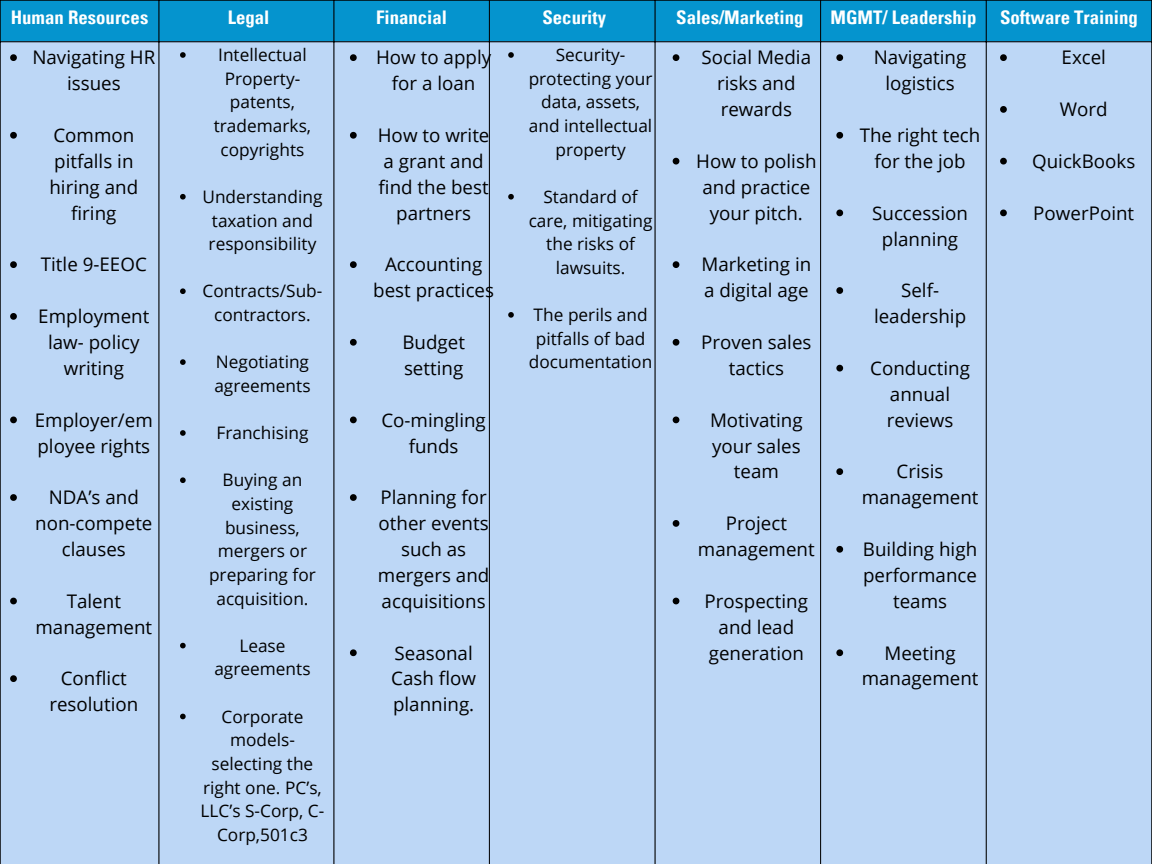
<style>
.page{position:relative;width:1152px;height:864px;background:#fff}
.page>*{position:absolute;margin:0;border:0;box-sizing:border-box;transform-origin:0 0}
.t1{font:18.75px/25.8px "Open Sans";color:#000;text-align:center}
.t2{font:700 condensed 18.75px "Univers LT Pro";color:#fff}
.t3{font:17.25px/23.7px "Open Sans";color:#000;text-align:center}
</style>
<div class="page">
<div style="left:1px;top:1px;width:1150px;height:41px;background:#0594ce"></div>
<div style="left:1px;top:43px;width:1150px;height:821px;background:#bdd7f6"></div>
<hr style="left:0;top:0;width:1px;height:864px;background:#000">
<hr style="left:159px;top:0;width:1px;height:864px;background:#000">
<hr style="left:334px;top:0;width:1px;height:864px;background:#000">
<hr style="left:489px;top:0;width:1px;height:864px;background:#000">
<hr style="left:655px;top:0;width:1px;height:864px;background:#000">
<hr style="left:820px;top:0;width:1px;height:864px;background:#000">
<hr style="left:986px;top:0;width:1px;height:864px;background:#000">
<hr style="left:1151px;top:0;width:1px;height:864px;background:#000">
<hr style="left:0;top:0;width:1152px;height:1px;background:#000">
<hr style="left:0;top:42px;width:1152px;height:1px;background:#000">
<hr style="left:159px;top:863px;width:993px;height:1px;background:#000">
<svg style="left:10px;top:54px;width:7px;height:7px"></svg>
<svg style="left:10px;top:132px;width:7px;height:7px"></svg>
<svg style="left:10px;top:261px;width:7px;height:7px"></svg>
<svg style="left:10px;top:313px;width:7px;height:7px"></svg>
<svg style="left:10px;top:417px;width:7px;height:6px"></svg>
<svg style="left:10px;top:494px;width:7px;height:7px"></svg>
<svg style="left:10px;top:598px;width:7px;height:6px"></svg>
<svg style="left:10px;top:675px;width:7px;height:7px"></svg>
<svg style="left:180px;top:52px;width:6px;height:6px"></svg>
<svg style="left:180px;top:194px;width:6px;height:6px"></svg>
<svg style="left:180px;top:288px;width:6px;height:6px"></svg>
<svg style="left:180px;top:359px;width:6px;height:6px"></svg>
<svg style="left:180px;top:430px;width:6px;height:6px"></svg>
<svg style="left:180px;top:477px;width:6px;height:6px"></svg>
<svg style="left:180px;top:643px;width:6px;height:5px"></svg>
<svg style="left:180px;top:714px;width:6px;height:5px"></svg>
<svg style="left:350px;top:54px;width:7px;height:7px"></svg>
<svg style="left:350px;top:132px;width:7px;height:7px"></svg>
<svg style="left:350px;top:261px;width:7px;height:7px"></svg>
<svg style="left:350px;top:339px;width:7px;height:7px"></svg>
<svg style="left:350px;top:417px;width:7px;height:6px"></svg>
<svg style="left:350px;top:494px;width:7px;height:7px"></svg>
<svg style="left:350px;top:649px;width:7px;height:7px"></svg>
<svg style="left:508px;top:52px;width:6px;height:6px"></svg>
<svg style="left:508px;top:194px;width:6px;height:6px"></svg>
<svg style="left:508px;top:312px;width:6px;height:6px"></svg>
<svg style="left:836px;top:54px;width:7px;height:7px"></svg>
<svg style="left:836px;top:132px;width:7px;height:7px"></svg>
<svg style="left:836px;top:210px;width:7px;height:6px"></svg>
<svg style="left:836px;top:287px;width:7px;height:7px"></svg>
<svg style="left:836px;top:365px;width:7px;height:7px"></svg>
<svg style="left:836px;top:468px;width:7px;height:7px"></svg>
<svg style="left:836px;top:546px;width:7px;height:7px"></svg>
<svg style="left:836px;top:649px;width:7px;height:7px"></svg>
<svg style="left:1000px;top:54px;width:7px;height:7px"></svg>
<svg style="left:1000px;top:106px;width:7px;height:7px"></svg>
<svg style="left:1000px;top:158px;width:7px;height:7px"></svg>
<svg style="left:1000px;top:210px;width:7px;height:6px"></svg>
<svg style="left:673px;top:54px;width:6px;height:7px"></svg>
<svg style="left:673px;top:158px;width:6px;height:7px"></svg>
<svg style="left:673px;top:261px;width:6px;height:7px"></svg>
<svg style="left:673px;top:339px;width:6px;height:7px"></svg>
<svg style="left:673px;top:417px;width:6px;height:6px"></svg>
<svg style="left:673px;top:520px;width:6px;height:7px"></svg>
<svg style="left:673px;top:598px;width:6px;height:6px"></svg>
<p class="t2" style="left:11px;top:10px;width:139px">Human Resources</p>
<p class="t2" style="left:228px;top:10px;width:43px">Legal</p>
<p class="t2" style="left:376px;top:10px;width:72px">Financial</p>
<p class="t2" style="left:542px;top:10px;width:65px">Security</p>
<p class="t2" style="left:676px;top:10px;width:129px">Sales/Marketing</p>
<p class="t2" style="left:830px;top:10px;width:147px">MGMT/ Leadership</p>
<p class="t2" style="left:1000px;top:10px;width:139px">Software Training</p>
<p class="t1" style="left:32px;top:44px;width:124px">Navigating HR issues</p>
<p class="t1" style="left:49px;top:122px;width:90px">Common pitfalls in hiring and firing</p>
<p class="t1" style="left:41px;top:251px;width:108px">Title 9-EEOC</p>
<p class="t1" style="left:38px;top:303px;width:113px">Employment law- policy writing</p>
<p class="t1" style="left:35px;top:406px;width:120px;text-align:left">Employer/em ployee rights</p>
<p class="t1" style="left:35px;top:484px;width:119px">NDA’s and non-compete clauses</p>
<p class="t1" style="left:35px;top:588px;width:118px">Talent management</p>
<p class="t1" style="left:49px;top:665px;width:90px">Conflict resolution</p>
<p class="t3" style="left:214px;top:43px;width:99px">Intellectual<br>Property&shy;patents, trademarks, copyrights</p>
<p class="t3" style="left:202px;top:184px;width:122px">Understanding taxation and responsibility</p>
<p class="t3" style="left:203px;top:279px;width:121px">Contracts/Sub&shy;contractors.</p>
<p class="t3" style="left:214px;top:350px;width:98px;text-align:left">Negotiating agreements</p>
<p class="t3" style="left:216px;top:421px;width:94px">Franchising</p>
<p class="t3" style="left:209px;top:468px;width:108px">Buying an existing business, mergers or preparing for acquisition.</p>
<p class="t3" style="left:214px;top:633px;width:98px">Lease agreements</p>
<p class="t3" style="left:201px;top:704px;width:125px">Corporate models&shy;selecting the right one. PC’s,<br>LLC’s S-Corp, C-<br>Corp,501c3</p>
<p class="t3" style="left:529px;top:43px;width:125px">Security&shy;protecting your data, assets, and intellectual property</p>
<p class="t3" style="left:529px;top:184px;width:125px">Standard of care, mitigating the risks of lawsuits.</p>
<p class="t3" style="left:529px;top:303px;width:125px">The perils and pitfalls of bad documentation</p>
<p class="t1" style="left:376px;top:44px;width:117px">How to apply for a loan</p>
<p class="t1" style="left:378px;top:122px;width:113px">How to write a grant and find the best partners</p>
<p class="t1" style="left:373px;top:251px;width:122px">Accounting best practices</p>
<p class="t1" style="left:402px;top:329px;width:64px;text-align:left">Budget setting</p>
<p class="t1" style="left:381px;top:406px;width:106px">Co-mingling funds</p>
<p class="t1" style="left:378px;top:484px;width:113px">Planning for other events such as mergers and acquisitions</p>
<p class="t1" style="left:391px;top:639px;width:86px;text-align:left">Seasonal<br>Cash flow planning.</p>
<p class="t1" style="left:702px;top:44px;width:111px">Social Media risks and rewards</p>
<p class="t1" style="left:696px;top:148px;width:122px">How to polish and practice your pitch.</p>
<p class="t1" style="left:701px;top:251px;width:111px;text-align:left">Marketing in a digital age</p>
<p class="t1" style="left:701px;top:329px;width:112px">Proven sales tactics</p>
<p class="t1" style="left:710px;top:406px;width:94px">Motivating your sales team</p>
<p class="t1" style="left:698px;top:510px;width:118px">Project management</p>
<p class="t1" style="left:705px;top:588px;width:105px">Prospecting and lead generation</p>
<p class="t1" style="left:1062px;top:44px;width:46px">Excel</p>
<p class="t1" style="left:1060px;top:96px;width:49px">Word</p>
<p class="t1" style="left:1032px;top:148px;width:105px">QuickBooks</p>
<p class="t1" style="left:1033px;top:199px;width:102px">PowerPoint</p>
<p class="t1" style="left:874px;top:44px;width:94px">Navigating logistics</p>
<p class="t1" style="left:860px;top:122px;width:122px">The right tech for the job</p>
<p class="t1" style="left:872px;top:199px;width:97px">Succession planning</p>
<p class="t1" style="left:874px;top:277px;width:94px">Self&shy;leadership</p>
<p class="t1" style="left:870px;top:355px;width:101px">Conducting annual reviews</p>
<p class="t1" style="left:862px;top:458px;width:118px">Crisis management</p>
<p class="t1" style="left:863px;top:536px;width:116px">Building high performance teams</p>
<p class="t1" style="left:862px;top:639px;width:118px">Meeting management</p>
</div>
